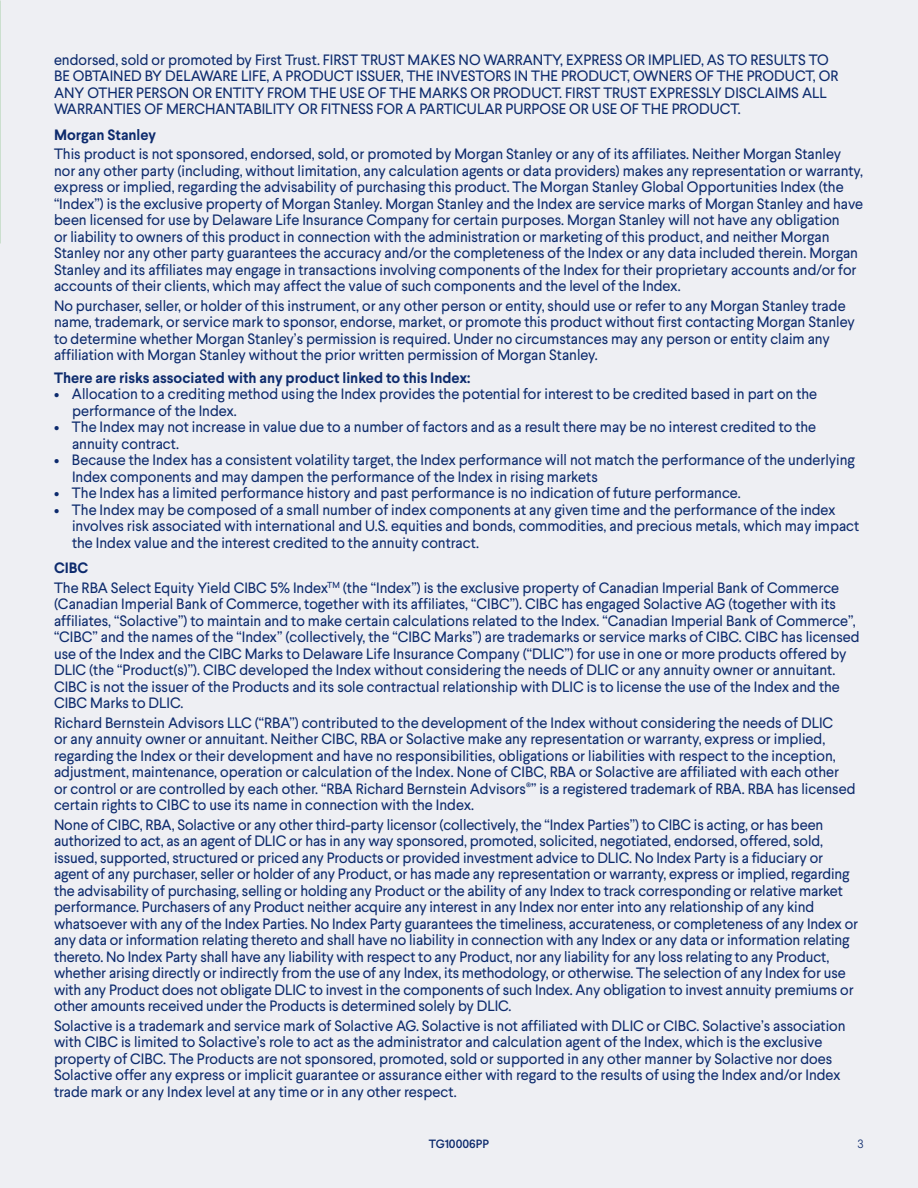
<style>
.page{position:relative;width:918px;height:1188px;background:#eeeff3}
.page>*{position:absolute;margin:0;border:0;box-sizing:border-box;transform-origin:0 0}
.ParaStyle01-Leading{font:15px/16.5px "Larsseit";color:#0d2b6d}
.ParaStyle01-Leading-2{font:700 15px "Larsseit";color:#0d2b6d}
.t1{font:500 12px "Larsseit";color:#0d2b6d}
.t2{font:300 12px "Larsseit";color:#0d2b6d}
</style>
<div class="page">
<p class="ParaStyle01-Leading" style="left:54px;top:51px;width:786px">endorsed, sold or promoted by First Trust. FIRST TRUST MAKES NO WARRANTY, EXPRESS OR IMPLIED, AS TO RESULTS TO BE OBTAINED BY DELAWARE LIFE, A PRODUCT ISSUER, THE INVESTORS IN THE PRODUCT, OWNERS OF THE PRODUCT, OR ANY OTHER PERSON OR ENTITY FROM THE USE OF THE MARKS OR PRODUCT. FIRST TRUST EXPRESSLY DISCLAIMS ALL WARRANTIES OF MERCHANTABILITY OR FITNESS FOR A PARTICULAR PURPOSE OR USE OF THE PRODUCT.</p>
<p class="ParaStyle01-Leading-2" style="left:54px;top:125px;width:104px">Morgan Stanley</p>
<p class="ParaStyle01-Leading" style="left:54px;top:146px;width:811px">This product is not sponsored, endorsed, sold, or promoted by Morgan Stanley or any of its affiliates. Neither Morgan Stanley nor any other party (including, without limitation, any calculation agents or data providers) makes any representation or warranty, express or implied, regarding the advisability of purchasing this product. The Morgan Stanley Global Opportunities Index (the “Index”) is the exclusive property of Morgan Stanley. Morgan Stanley and the Index are service marks of Morgan Stanley and have been licensed for use by Delaware Life Insurance Company for certain purposes. Morgan Stanley will not have any obligation<br>or liability to owners of this product in connection with the administration or marketing of this product, and neither Morgan Stanley nor any other party guarantees the accuracy and/or the completeness of the Index or any data included therein. Morgan Stanley and its affiliates may engage in transactions involving components of the Index for their proprietary accounts and/or for accounts of their clients, which may affect the value of such components and the level of the Index.</p>
<p class="ParaStyle01-Leading" style="left:54px;top:297px;width:802px">No purchaser, seller, or holder of this instrument, or any other person or entity, should use or refer to any Morgan Stanley trade name, trademark, or service mark to sponsor, endorse, market, or promote this product without first contacting Morgan Stanley to determine whether Morgan Stanley’s permission is required. Under no circumstances may any person or entity claim any affiliation with Morgan Stanley without the prior written permission of Morgan Stanley.</p>
<p class="ParaStyle01-Leading-2" style="left:54px;top:368px;width:418px">There are risks associated with any product linked to this Index:</p>
<p class="ParaStyle01-Leading" style="left:72px;top:386px;width:747px;text-indent:-18px">• Allocation to a crediting method using the Index provides the potential for interest to be credited based in part on the performance of the Index.</p>
<p class="ParaStyle01-Leading" style="left:72px;top:419px;width:746px;text-indent:-18px">• The Index may not increase in value due to a number of factors and as a result there may be no interest credited to the annuity contract.</p>
<p class="ParaStyle01-Leading" style="left:72px;top:452px;width:784px;text-indent:-18px">• Because the Index has a consistent volatility target, the Index performance will not match the performance of the underlying<br>Index components and may dampen the performance of the Index in rising markets</p>
<p class="ParaStyle01-Leading" style="left:54px;top:485px;width:688px">• The Index has a limited performance history and past performance is no indication of future performance.</p>
<p class="ParaStyle01-Leading" style="left:72px;top:501px;width:789px;text-indent:-18px">• The Index may be composed of a small number of index components at any given time and the performance of the index involves risk associated with international and U.S. equities and bonds, commodities, and precious metals, which may impact the Index value and the interest credited to the annuity contract.</p>
<p class="ParaStyle01-Leading-2" style="left:54px;top:558px;width:36px">CIBC</p>
<p class="ParaStyle01-Leading" style="left:54px;top:579px;width:807px">The RBA Select Equity Yield CIBC 5% Index<sup>TM</sup> (the “Index”) is the exclusive property of Canadian Imperial Bank of Commerce (Canadian Imperial Bank of Commerce, together with its affiliates, “CIBC”). CIBC has engaged Solactive AG (together with its affiliates, “Solactive”) to maintain and to make certain calculations related to the Index. “Canadian Imperial Bank of Commerce”, “CIBC” and the names of the “Index” (collectively, the “CIBC Marks”) are trademarks or service marks of CIBC. CIBC has licensed use of the Index and the CIBC Marks to Delaware Life Insurance Company (“DLIC”) for use in one or more products offered by DLIC (the “Product(s)”). CIBC developed the Index without considering the needs of DLIC or any annuity owner or annuitant.<br>CIBC is not the issuer of the Products and its sole contractual relationship with DLIC is to license the use of the Index and the CIBC Marks to DLIC.</p>
<p class="ParaStyle01-Leading" style="left:54px;top:714px;width:803px">Richard Bernstein Advisors LLC (“RBA”) contributed to the development of the Index without considering the needs of DLIC<br>or any annuity owner or annuitant. Neither CIBC, RBA or Solactive make any representation or warranty, express or implied, regarding the Index or their development and have no responsibilities, obligations or liabilities with respect to the inception, adjustment, maintenance, operation or calculation of the Index. None of CIBC, RBA or Solactive are affiliated with each other or control or are controlled by each other. “RBA Richard Bernstein Advisors<sup>®</sup>” is a registered trademark of RBA. RBA has licensed certain rights to CIBC to use its name in connection with the Index.</p>
<p class="ParaStyle01-Leading" style="left:54px;top:816px;width:806px">None of CIBC, RBA, Solactive or any other third-party licensor (collectively, the “Index Parties”) to CIBC is acting, or has been authorized to act, as an agent of DLIC or has in any way sponsored, promoted, solicited, negotiated, endorsed, offered, sold, issued, supported, structured or priced any Products or provided investment advice to DLIC. No Index Party is a fiduciary or agent of any purchaser, seller or holder of any Product, or has made any representation or warranty, express or implied, regarding the advisability of purchasing, selling or holding any Product or the ability of any Index to track corresponding or relative market performance. Purchasers of any Product neither acquire any interest in any Index nor enter into any relationship of any kind whatsoever with any of the Index Parties. No Index Party guarantees the timeliness, accurateness, or completeness of any Index or any data or information relating thereto and shall have no liability in connection with any Index or any data or information relating thereto. No Index Party shall have any liability with respect to any Product, nor any liability for any loss relating to any Product, whether arising directly or indirectly from the use of any Index, its methodology, or otherwise. The selection of any Index for use with any Product does not obligate DLIC to invest in the components of such Index. Any obligation to invest annuity premiums or other amounts received under the Products is determined solely by DLIC.</p>
<p class="ParaStyle01-Leading" style="left:54px;top:1017px;width:793px">Solactive is a trademark and service mark of Solactive AG. Solactive is not affiliated with DLIC or CIBC. Solactive’s association with CIBC is limited to Solactive’s role to act as the administrator and calculation agent of the Index, which is the exclusive property of CIBC. The Products are not sponsored, promoted, sold or supported in any other manner by Solactive nor does Solactive offer any express or implicit guarantee or assurance either with regard to the results of using the Index and/or Index trade mark or any Index level at any time or in any other respect.</p>
<p class="t1" style="left:429px;top:1135px;width:62px">TG10006PP</p>
<p class="t2" style="left:858px;top:1136px;width:8px">3</p>
</div>
